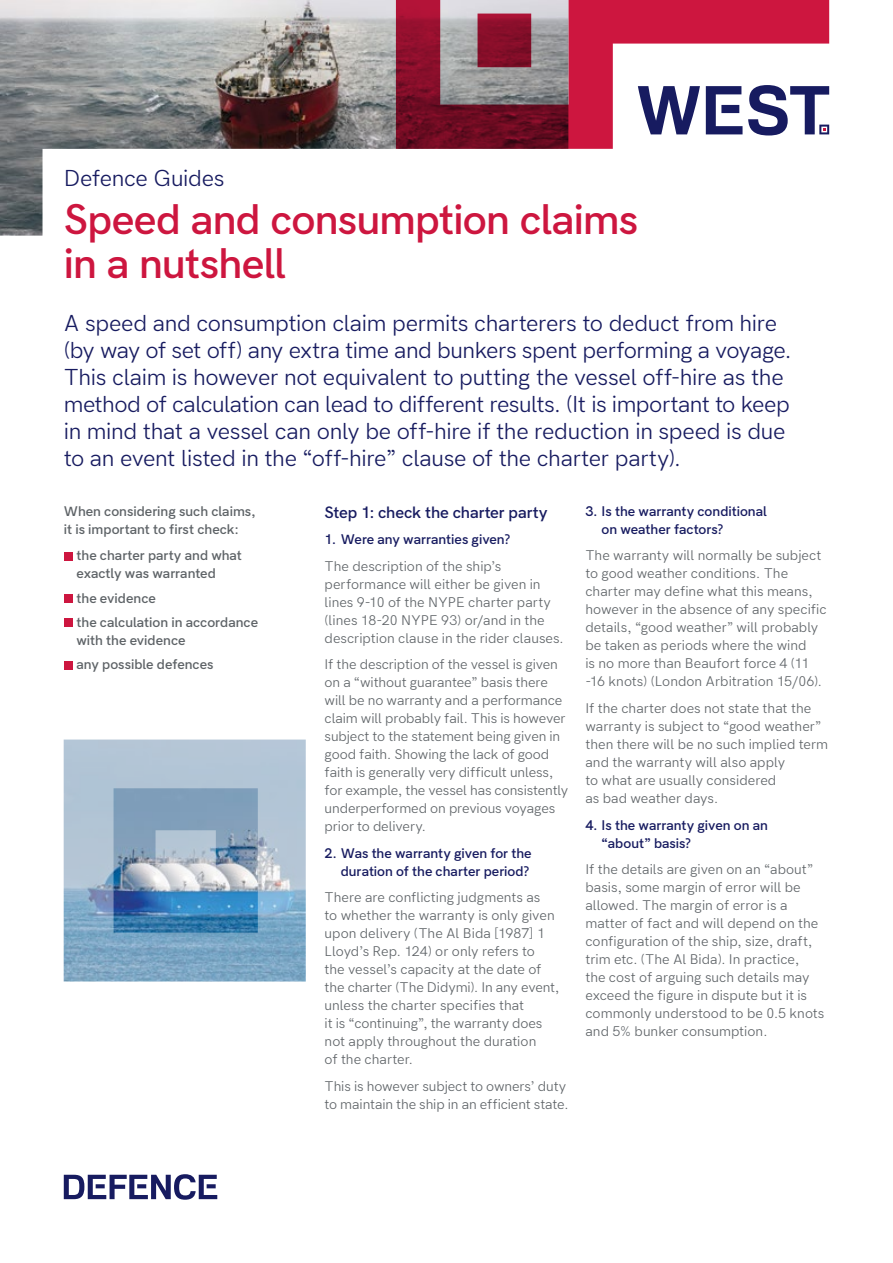
<style>
.page{position:relative;width:893px;height:1263px;background:#fff}
.page>*{position:absolute;margin:0;border:0;box-sizing:border-box;transform-origin:0 0}
.t1{font:600 39px/43.5px "Hanken Grotesk";letter-spacing:-.015em;color:#cd163f}
.t2{font:21px/27px "Hanken Grotesk";letter-spacing:-.02em;color:#171b60}
.t3{font:600 15px "Hanken Grotesk";letter-spacing:-.005em;color:#171b60}
.t4{font:12.75px/18px "Hanken Grotesk";color:#5e6367}
.t5{font:600 12.75px/18px "Hanken Grotesk";color:#5e6367}
.t6{font:600 12.75px/18px "Hanken Grotesk";letter-spacing:.005em;color:#171b60}
</style>
<div class="page">
<img style="left:0;top:0;width:396px;height:236px">
<svg style="left:396px;top:0;width:433px;height:149px"></svg>
<svg style="left:64px;top:739px;width:242px;height:243px"></svg>
<svg style="left:638px;top:85px;width:191px;height:50px"></svg>
<svg style="left:64px;top:1174px;width:153px;height:26px"></svg>
<div style="left:64px;top:552px;width:8px;height:8px;background:#cd163f"></div>
<div style="left:64px;top:594px;width:8px;height:9px;background:#cd163f"></div>
<div style="left:64px;top:619px;width:8px;height:8px;background:#cd163f"></div>
<div style="left:64px;top:661px;width:8px;height:8px;background:#cd163f"></div>
<h2 class="t2" style="left:64px;top:163px;width:162px">Defence Guides</h2>
<h1 class="t1" style="left:64px;top:195px;width:576px">Speed and consumption claims in a nutshell</h1>
<p class="t2" style="left:64px;top:308px;width:729px">A speed and consumption claim permits charterers to deduct from hire (by way of set off) any extra time and bunkers spent performing a voyage.<br>This claim is however not equivalent to putting the vessel off-hire as the method of calculation can lead to different results. (It is important to keep in mind that a vessel can only be off-hire if the reduction in speed is due to an event listed in the “off-hire” clause of the charter party).</p>
<p class="t5" style="left:64px;top:501px;width:193px">When considering such claims, it is important to first check:</p>
<p class="t5" style="left:77px;top:545px;width:167px">the charter party and what exactly was warranted</p>
<p class="t5" style="left:77px;top:585px;width:183px;line-height:24.5px">the evidence<br>the calculation in accordance</p>
<p class="t5" style="left:77px;top:627px;width:138px;line-height:24.3px">with the evidence<br>any possible defences</p>
<p class="t3" style="left:325px;top:499px;width:225px">Step 1: check the charter party</p>
<p class="t6" style="left:325px;top:529px;width:187px">1. Were any warranties given?</p>
<p class="t4" style="left:325px;top:556px;width:241px">The description of the ship’s performance will either be given in lines 9-10 of the NYPE charter party (lines 18-20 NYPE 93) or/and in the description clause in the rider clauses.</p>
<p class="t4" style="left:325px;top:654px;width:245px">If the description of the vessel is given on a “without guarantee” basis there will be no warranty and a performance claim will probably fail. This is however subject to the statement being given in good faith. Showing the lack of good faith is generally very difficult unless, for example, the vessel has consistently underperformed on previous voyages prior to delivery.</p>
<p class="t6" style="left:325px;top:843px;width:209px;text-align:right">2. Was the warranty given for the duration of the charter period?</p>
<p class="t4" style="left:325px;top:887px;width:236px">There are conflicting judgments as<br>to whether the warranty is only given upon delivery (The Al Bida [1987] 1<br>Lloyd’s Rep. 124) or only refers to<br>the vessel’s capacity at the date of the charter (The Didymi). In any event, unless the charter specifies that<br>it is “continuing”, the warranty does not apply throughout the duration<br>of the charter.</p>
<p class="t4" style="left:325px;top:1076px;width:245px">This is however subject to owners’ duty to maintain the ship in an efficient state.</p>
<p class="t6" style="left:602px;top:501px;width:167px;text-indent:-16px">3. Is the warranty conditional on weather factors?</p>
<p class="t4" style="left:585px;top:546px;width:243px">The warranty will normally be subject to good weather conditions. The charter may define what this means, however in the absence of any specific details, “good weather” will probably be taken as periods where the wind<br>is no more than Beaufort force 4 (11 -16 knots) (London Arbitration 15/06).</p>
<p class="t4" style="left:585px;top:698px;width:244px">If the charter does not state that the warranty is subject to “good weather” then there will be no such implied term and the warranty will also apply<br>to what are usually considered<br>as bad weather days.</p>
<p class="t6" style="left:602px;top:815px;width:168px;text-indent:-16px">4. Is the warranty given on an “about” basis?</p>
<p class="t4" style="left:585px;top:859px;width:240px">If the details are given on an “about” basis, some margin of error will be allowed. The margin of error is a matter of fact and will depend on the configuration of the ship, size, draft, trim etc. (The Al Bida). In practice,<br>the cost of arguing such details may exceed the figure in dispute but it is commonly understood to be 0.5 knots and 5% bunker consumption.</p>
</div>
